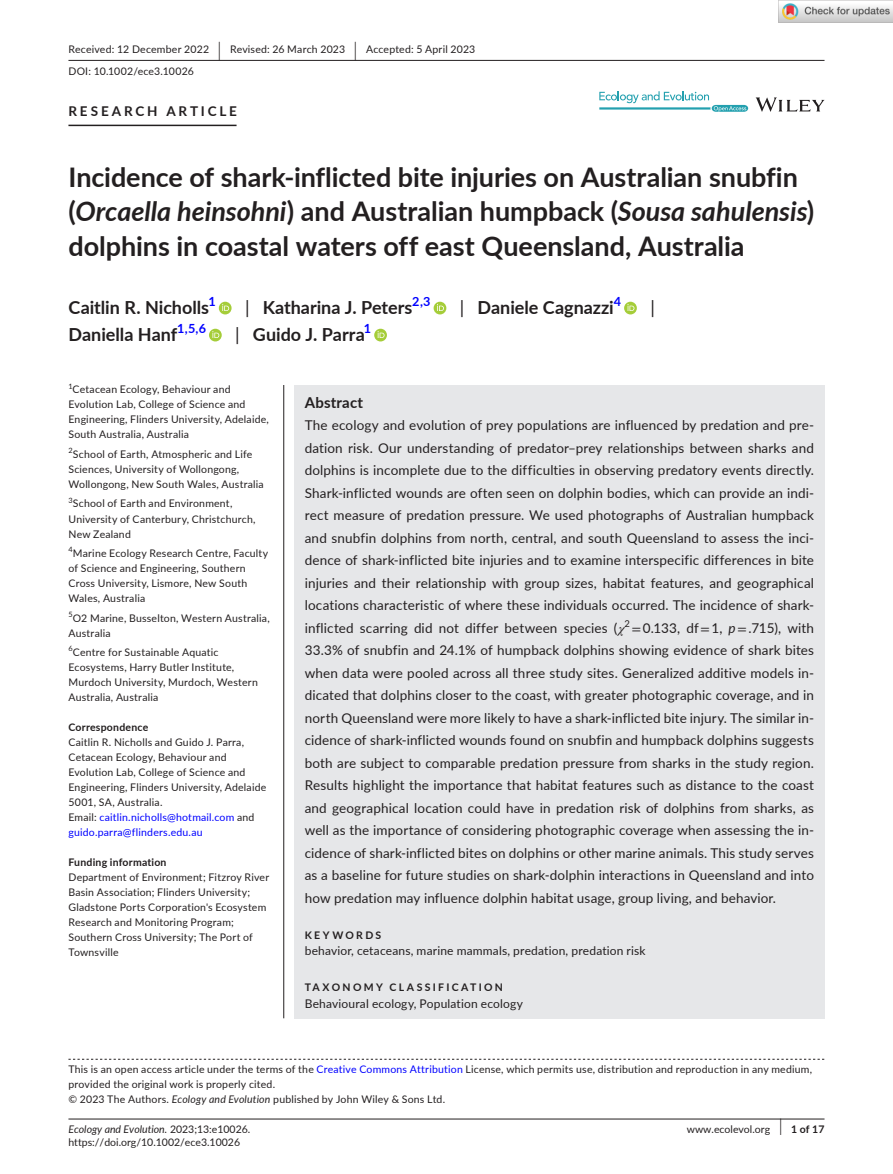
<style>
.page{position:relative;width:893px;height:1174px;background:#fff}
.page>*{position:absolute;margin:0;border:0;box-sizing:border-box;transform-origin:0 0}
.t1{font:700 27px/34.5px "Lato";color:#231f20}
.t2{font:700 18px "Lato";color:#231f20}
.t3{font:18px "Lato";color:#231f20}
.t4{font:700 15px "Lato";letter-spacing:.015em;color:#231f20}
.t5{font:13.5px/22.5px "Lato";letter-spacing:.01em;color:#231f20;text-align:justify}
.t6{font:700 13.5px "Lato";letter-spacing:.21em;color:#231f20}
.t7{font:700 12.6px "Lato";color:#00f}
.t8{font:12px "Lato";letter-spacing:.015em;color:#231f20}
.t9{font:10.5px/15px "Lato";letter-spacing:.02em;color:#231f20}
.t10{font:10.5px "Lato";color:#231f20}
.t11{font:700 10.5px "Lato";letter-spacing:.02em;color:#231f20}
.t12{font:italic 10.5px "Lato";color:#231f20}
.t13{font:700 10.5px "Lato";letter-spacing:.22em;color:#231f20}
.t14{font:9.45px "Lato";color:#231f20}
.t15{font:7.35px "Lato";color:#231f20}
.s1{font-size:19.65px}
.s2{font-style:italic}
.s3{font-weight:400}
.s4{color:#00f}
.s5{font-family:"STIX";font-style:italic}
.s6{font-family:"STIX"}
.s7{font-style:normal}
.s8{font-weight:400;font-size:17.4px}
</style>
<div class="page">
<hr style="left:68px;top:1118px;width:756px;height:1px;background:#231f20">
<svg style="left:756px;top:97px;width:68px;height:15px"></svg>
<svg style="left:599px;top:91px;width:149px;height:21px"></svg>
<hr style="left:68px;top:60px;width:756px;height:1px;background:#231f20">
<hr style="left:68px;top:125px;width:169px;height:1px;background:#231f20">
<div style="left:219px;top:302px;width:13px;height:12px;background:#a5cd39;border-radius:50%"></div>
<svg style="left:222px;top:304px;width:7px;height:7px"></svg>
<div style="left:434px;top:302px;width:12px;height:12px;background:#a5cd39;border-radius:50%"></div>
<svg style="left:437px;top:304px;width:7px;height:7px"></svg>
<svg style="left:624px;top:302px;width:13px;height:12px"></svg>
<svg style="left:627px;top:304px;width:7px;height:7px"></svg>
<div style="left:209px;top:329px;width:13px;height:12px;background:#a5cd39;border-radius:50%"></div>
<svg style="left:212px;top:331px;width:7px;height:7px"></svg>
<svg style="left:374px;top:329px;width:13px;height:12px"></svg>
<svg style="left:378px;top:331px;width:7px;height:7px"></svg>
<svg style="left:68px;top:1058px;width:756px;height:1px"></svg>
<div style="left:294px;top:385px;width:530px;height:633px;background:#e6e7e9"></div>
<hr style="left:283px;top:385px;width:1px;height:633px;background:#231f20">
<img style="left:779px;top:0;width:114px;height:23px">
<p class="t9" style="left:68px;top:38px;width:408px;line-height:21.8px">Received: 12 December 2022 <span class="s1">|</span> Revised: 26 March 2023 <span class="s1">|</span> Accepted: 5 April 2023<br>DOI: 10.1002/ece3.10026</p>
<p class="t6" style="left:68px;top:101px;width:170px">RESEARCH ARTICLE</p>
<h1 class="t1" style="left:68px;top:159px;width:747px">Incidence of shark-inflicted bite injuries on Australian snubfin (<span class="s2">Orcaella heinsohni</span>) and Australian humpback (<span class="s2">Sousa sahulensis</span>) dolphins in coastal waters off east Queensland, Australia</h1>
<h2 class="t2" style="left:68px;top:295px;width:142px">Caitlin R. Nicholls</h2>
<p class="t7" style="left:208px;top:292px;width:9px">1</p>
<h2 class="t2" style="left:245px;top:295px;width:169px"><span class="s3">|</span> Katharina J. Peters</h2>
<p class="t7" style="left:412px;top:292px;width:20px">2,3</p>
<h2 class="t2" style="left:460px;top:295px;width:155px"><span class="s3">|</span> Daniele Cagnazzi</h2>
<p class="t7" style="left:614px;top:292px;width:9px">4</p>
<h2 class="t3" style="left:650px;top:295px;width:6px">|</h2>
<h2 class="t2" style="left:68px;top:322px;width:110px">Daniella Hanf</h2>
<p class="t7" style="left:177px;top:319px;width:30px">1,5,6</p>
<h2 class="t2" style="left:235px;top:322px;width:131px"><span class="s3">|</span> Guido J. Parra</h2>
<p class="t7" style="left:364px;top:319px;width:9px">1</p>
<p class="t15" style="left:68px;top:381px;width:6px">1</p>
<p class="t9" style="left:68px;top:382px;width:202px;text-indent:4px">Cetacean Ecology, Behaviour and Evolution Lab, College of Science and Engineering, Flinders University, Adelaide, South Australia, Australia</p>
<p class="t9" style="left:68px;top:446px;width:197px"><sup>2</sup>School of Earth, Atmospheric and Life<br>Sciences, University of Wollongong,<br>Wollongong, New South Wales, Australia</p>
<p class="t9" style="left:68px;top:496px;width:189px"><sup>3</sup>School of Earth and Environment,<br>University of Canterbury, Christchurch,<br>New Zealand</p>
<p class="t9" style="left:68px;top:545px;width:201px"><sup>4</sup>Marine Ecology Research Centre, Faculty of Science and Engineering, Southern Cross University, Lismore, New South Wales, Australia</p>
<p class="t9" style="left:68px;top:610px;width:203px"><sup>5</sup>O2 Marine, Busselton, Western Australia,<br>Australia</p>
<p class="t9" style="left:68px;top:644px;width:191px"><sup>6</sup>Centre for Sustainable Aquatic Ecosystems, Harry Butler Institute, Murdoch University, Murdoch, Western Australia, Australia</p>
<p class="t11" style="left:68px;top:719px;width:81px">Correspondence</p>
<p class="t9" style="left:68px;top:734px;width:199px">Caitlin R. Nicholls and Guido J. Parra, Cetacean Ecology, Behaviour and Evolution Lab, College of Science and Engineering, Flinders University, Adelaide 5001, SA, Australia.<br>Email: <span class="s4">caitlin.nicholls@hotmail.com</span> and <span class="s4">guido.parra@flinders.edu.au</span></p>
<p class="t11" style="left:68px;top:854px;width:100px">Funding information</p>
<p class="t9" style="left:68px;top:869px;width:202px">Department of Environment; Fitzroy River Basin Association; Flinders University; Gladstone Ports Corporation's Ecosystem Research and Monitoring Program; Southern Cross University; The Port of Townsville</p>
<p class="t4" style="left:305px;top:391px;width:60px">Abstract</p>
<p class="t5" style="left:305px;top:413px;width:511px">The ecology and evolution of prey populations are influenced by predation and pre&shy;dation risk. Our understanding of predator–prey relationships between sharks and dolphins is incomplete due to the difficulties in observing predatory events directly.<br>Shark-inflicted wounds are often seen on dolphin bodies, which can provide an indi&shy;rect measure of predation pressure. We used photographs of Australian humpback and snubfin dolphins from north, central, and south Queensland to assess the inci&shy;dence of shark-inflicted bite injuries and to examine interspecific differences in bite injuries and their relationship with group sizes, habitat features, and geographical locations characteristic of where these individuals occurred. The incidence of shark&shy;inflicted scarring did not differ between species (<span class="s5">χ</span></p>
<p class="t14" style="left:625px;top:616px;width:7px">2</p>
<p class="t5" style="left:305px;top:616px;width:511px;text-indent:327px"><span class="s6">=</span> 0.133, df <span class="s6">=</span> 1, <span class="s2">p</span><span class="s6">=</span> .715), with 33.3% of snubfin and 24.1% of humpback dolphins showing evidence of shark bites when data were pooled across all three study sites. Generalized additive models in&shy;dicated that dolphins closer to the coast, with greater photographic coverage, and in north Queensland were more likely to have a shark-inflicted bite injury. The similar in&shy;cidence of shark-inflicted wounds found on snubfin and humpback dolphins suggests both are subject to comparable predation pressure from sharks in the study region.<br>Results highlight the importance that habitat features such as distance to the coast and geographical location could have in predation risk of dolphins from sharks, as well as the importance of considering photographic coverage when assessing the in&shy;cidence of shark-inflicted bites on dolphins or other marine animals. This study serves as a baseline for future studies on shark-dolphin interactions in Queensland and into how predation may influence dolphin habitat usage, group living, and behavior.</p>
<p class="t13" style="left:305px;top:927px;width:78px">KEYWORDS</p>
<p class="t8" style="left:305px;top:942px;width:342px">behavior, cetaceans, marine mammals, predation, predation risk</p>
<p class="t13" style="left:305px;top:979px;width:200px">TAXONOMY CLASSIFICATION</p>
<p class="t8" style="left:305px;top:994px;width:220px">Behavioural ecology, Population ecology</p>
<p class="t9" style="left:68px;top:1061px;width:745px">This is an open access article under the terms of the <span class="s4">Creative Commons Attribution</span> License, which permits use, distribution and reproduction in any medium, provided the original work is properly cited.<br>© 2023 The Authors. <span class="s2">Ecology and Evolution</span> published by John Wiley &amp; Sons Ltd.</p>
<p class="t12" style="left:68px;top:1121px;width:183px">Ecology and Evolution. <span class="s7">2023;13:e10026.</span></p>
<p class="t11" style="left:779px;top:1121px;width:46px"><span class="s8">|</span> 1 of 17</p>
<p class="t10" style="left:68px;top:1135px;width:173px">https://doi.org/10.1002/ece3.10026</p>
<p class="t10" style="left:687px;top:1121px;width:85px">www.ecolevol.org</p>
</div>
